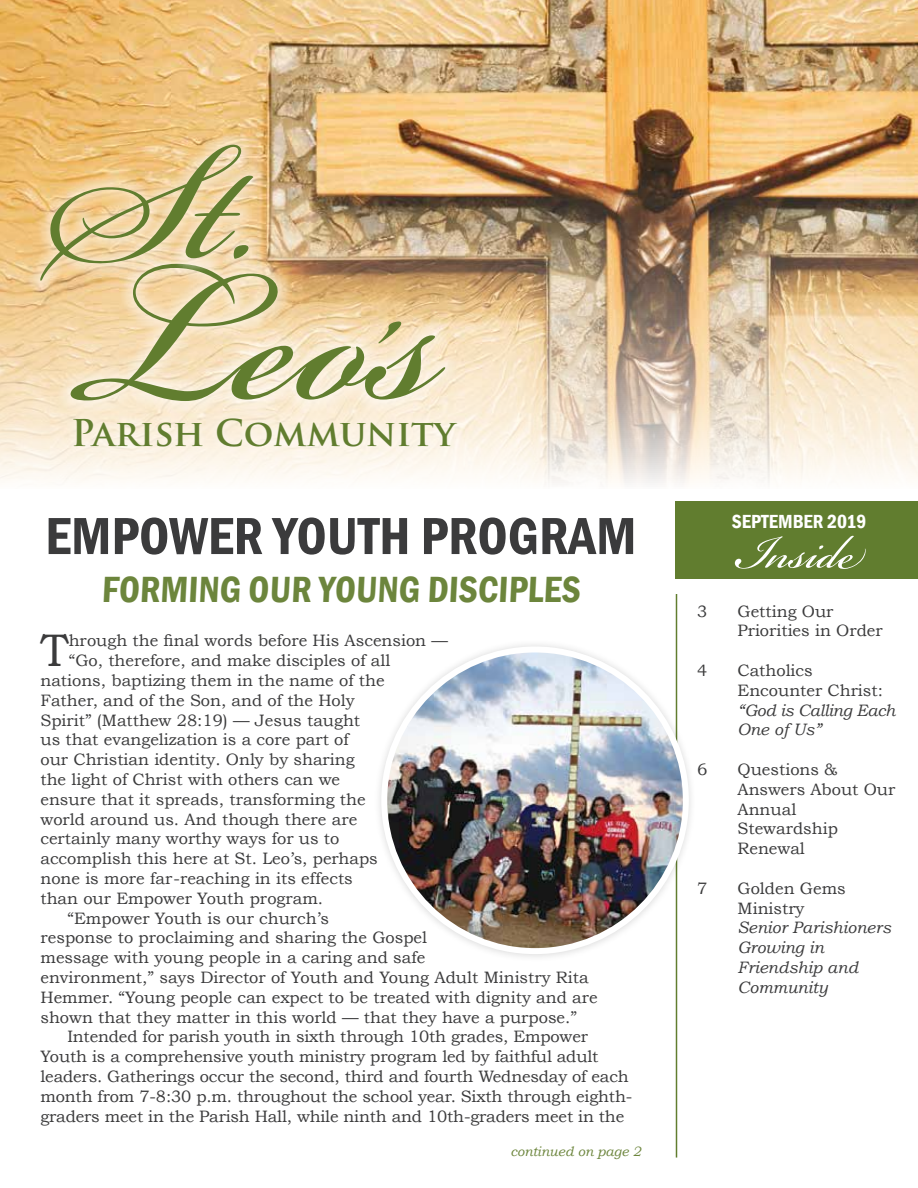
<style>
.page{position:relative;width:918px;height:1188px;background:#fff}
.page>*{position:absolute;margin:0;border:0;box-sizing:border-box;transform-origin:0 0}
.t1{font:297px "Bickham Script Pro";color:#617d2f}
.t2{font:258px "Bickham Script Pro";color:#617d2f}
.t3{font:72px "Bickham Script Pro";color:#fff}
.t4{font:600 condensed 54px "Franklin Gothic";color:#3b3b3c}
.t5{font:45.6px "Bookman Old Style";color:#3b3b3c}
.t6{font:600 condensed 37.5px "Franklin Gothic";color:#6c853c}
.t7{font:700 36px "Trajan Pro";color:#617d2f}
.t8{font:600 condensed 19.5px "Franklin Gothic";color:#fff}
.t9{font:16.5px/19.8px "Bookman Old Style";color:#3b3b3c}
.t10{font:italic 16.5px/19.8px "Bookman Old Style";color:#3b3b3c}
.t11{font:italic 13.5px "Bookman Old Style";color:#6c853c}
.s1{font-size:231px}
</style>
<div class="page">
<img style="left:0;top:0;width:918px;height:483px">
<svg style="left:56px;top:250px;width:403px;height:165px"></svg>
<svg style="left:27px;top:131px;width:240px;height:163px"></svg>
<div style="left:66px;top:409px;width:399px;height:47px;background:#fff;opacity:.75"></div>
<hr style="left:676px;top:594px;width:1px;height:564px;background:#617d2f">
<div style="left:676px;top:501px;width:242px;height:78px;background:#617d2f"></div>
<div style="left:373px;top:638px;width:324px;height:324px;background:#000;opacity:.15"></div>
<img style="left:384px;top:650px;width:302px;height:301px;border-radius:151px">
<h2 class="t2" style="left:47px;top:16px;width:213px">St.</h2>
<h1 class="t1" style="left:58px;top:121px;width:385px">Leos<span class="s1">’</span></h1>
<h3 class="t7" style="left:71px;top:411px;width:386px">Parish Community</h3>
<h3 class="t4" style="left:45px;top:500px;width:593px">EMPOWER YOUTH PROGRAM</h3>
<h3 class="t6" style="left:101px;top:564px;width:483px">FORMING OUR YOUNG DISCIPLES</h3>
<h3 class="t5" style="left:40px;top:624px;width:30px">T</h3>
<p class="t9" style="left:69px;top:631px;width:381px">hrough the final words before His Ascension —</p>
<p class="t9" style="left:69px;top:651px;width:323px">“Go, therefore, and make disciples of all</p>
<p class="t9" style="left:40px;top:670px;width:346px">nations, baptizing them in the name of the</p>
<p class="t9" style="left:40px;top:690px;width:316px">Father, and of the Son, and of the Holy</p>
<p class="t9" style="left:40px;top:710px;width:321px">Spirit” (Matthew 28:19) — Jesus taught</p>
<p class="t9" style="left:40px;top:730px;width:310px">us that evangelization is a core part of</p>
<p class="t9" style="left:40px;top:750px;width:316px">our Christian identity. Only by sharing</p>
<p class="t9" style="left:40px;top:769px;width:301px">the light of Christ with others can we</p>
<p class="t9" style="left:40px;top:789px;width:327px">ensure that it spreads, transforming the</p>
<p class="t9" style="left:40px;top:809px;width:318px">world around us. And though there are</p>
<p class="t9" style="left:40px;top:829px;width:300px">certainly many worthy ways for us to</p>
<p class="t9" style="left:40px;top:849px;width:339px">accomplish this here at St. Leo’s, perhaps</p>
<p class="t9" style="left:40px;top:868px;width:314px">none is more far-reaching in its effects</p>
<p class="t9" style="left:40px;top:888px;width:284px">than our Empower Youth program.</p>
<p class="t9" style="left:67px;top:908px;width:263px">“Empower Youth is our church’s</p>
<p class="t9" style="left:40px;top:928px;width:388px">response to proclaiming and sharing the Gospel</p>
<p class="t9" style="left:40px;top:948px;width:386px">message with young people in a caring and safe</p>
<p class="t9" style="left:40px;top:967px;width:550px">environment,” says Director of Youth and Young Adult Ministry Rita</p>
<p class="t9" style="left:40px;top:987px;width:559px">Hemmer. “Young people can expect to be treated with dignity and are</p>
<p class="t9" style="left:40px;top:1007px;width:538px">shown that they matter in this world — that they have a purpose.”</p>
<p class="t9" style="left:67px;top:1027px;width:522px">Intended for parish youth in sixth through 10th grades, Empower</p>
<p class="t9" style="left:40px;top:1047px;width:559px">Youth is a comprehensive youth ministry program led by faithful adult</p>
<p class="t9" style="left:40px;top:1066px;width:590px">leaders. Gatherings occur the second, third and fourth Wednesday of each</p>
<p class="t9" style="left:40px;top:1086px;width:593px">month from 7-8:30 p.m. throughout the school year. Sixth through eighth-</p>
<p class="t9" style="left:40px;top:1106px;width:585px">graders meet in the Parish Hall, while ninth and 10th-graders meet in the</p>
<p class="t11" style="left:511px;top:1142px;width:132px">continued on page 2</p>
<p class="t8" style="left:732px;top:509px;width:136px">SEPTEMBER 2019</p>
<h3 class="t3" style="left:736px;top:500px;width:127px">Inside</h3>
<p class="t9" style="left:697px;top:601px;width:12px">3</p>
<p class="t9" style="left:738px;top:601px;width:147px">Getting Our<br>Priorities in Order</p>
<p class="t9" style="left:697px;top:660px;width:12px">4</p>
<p class="t9" style="left:738px;top:660px;width:147px">Catholics<br>Encounter Christ:</p>
<p class="t10" style="left:738px;top:700px;width:159px">“God is Calling Each<br>One of Us”</p>
<p class="t9" style="left:697px;top:759px;width:12px">6</p>
<p class="t9" style="left:738px;top:759px;width:159px">Questions &amp;<br>Answers About Our<br>Annual<br>Stewardship<br>Renewal</p>
<p class="t9" style="left:697px;top:878px;width:12px">7</p>
<p class="t9" style="left:738px;top:878px;width:110px">Golden Gems<br>Ministry</p>
<p class="t10" style="left:738px;top:918px;width:155px">Senior Parishioners<br>Growing in<br>Friendship and<br>Community</p>
</div>
